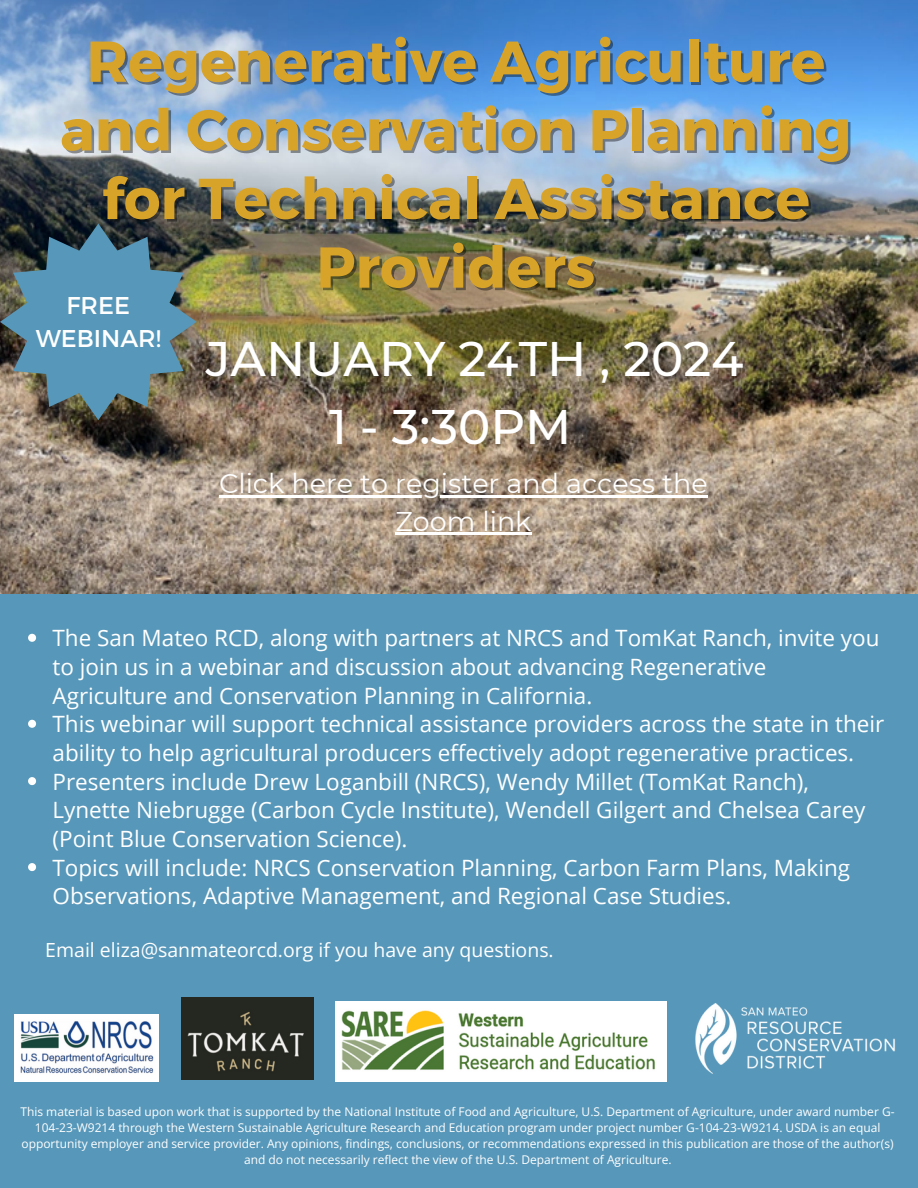
<style>
.page{position:relative;width:918px;height:1188px;background:#5797b9}
.page>*{position:absolute;margin:0;border:0;box-sizing:border-box;transform-origin:0 0}
.t1{font:700 57.45px/68.7px "Montserrat";color:#d8a329;text-align:center}
.t2{font:500 48.45px "Montserrat";color:#fff}
.t3{font:27px/37.2px "Montserrat";color:#fff;text-align:center}
.t4{font:24.3px/33.8px "Montserrat";color:#fff;text-align:center}
.t5{font:22.5px/28.7px "Open Sans";color:#fff}
.t6{font:19.5px "Open Sans";color:#fff}
.t7{font:12px/16px "Open Sans";color:#fff;text-align:center}
</style>
<div class="page">
<img style="left:695px;top:1003px;width:200px;height:71px">
<img style="left:14px;top:1015px;width:144px;height:66px">
<img style="left:182px;top:998px;width:131px;height:82px">
<img style="left:335px;top:1002px;width:331px;height:80px">
<img style="left:0;top:0;width:918px;height:594px">
<svg style="left:0;top:224px;width:197px;height:196px"></svg>
<svg style="left:28px;top:634px;width:8px;height:8px"></svg>
<svg style="left:28px;top:720px;width:8px;height:8px"></svg>
<svg style="left:28px;top:777px;width:8px;height:8px"></svg>
<svg style="left:28px;top:863px;width:8px;height:8px"></svg>
<hr style="left:219px;top:496px;width:489px;height:2px;background:#fff">
<hr style="left:395px;top:533px;width:137px;height:2px;background:#fff">
<p class="t1" style="left:60px;top:24px;width:793px">Regenerative Agriculture and Conservation Planning for Technical Assistance<br>Providers</p>
<p class="t4" style="left:36px;top:287px;width:127px">FREE<br>WEBINAR!</p>
<p class="t2" style="left:206px;top:329px;width:539px">JANUARY 24TH , 2024</p>
<p class="t2" style="left:329px;top:397px;width:244px">1 - 3:30PM</p>
<p class="t3" style="left:219px;top:465px;width:490px">Click here to register and access the<br>Zoom link</p>
<p class="t5" style="left:53px;top:623px;width:829px">The San Mateo RCD, along with partners at NRCS and TomKat Ranch, invite you to join us in a webinar and discussion about advancing Regenerative<br>Agriculture and Conservation Planning in California.</p>
<p class="t5" style="left:53px;top:709px;width:833px">This webinar will support technical assistance providers across the state in their ability to help agricultural producers effectively adopt regenerative practices.</p>
<p class="t5" style="left:53px;top:767px;width:814px">Presenters include Drew Loganbill (NRCS), Wendy Millet (TomKat Ranch),<br>Lynette Niebrugge (Carbon Cycle Institute), Wendell Gilgert and Chelsea Carey (Point Blue Conservation Science).</p>
<p class="t5" style="left:53px;top:853px;width:799px">Topics will include: NRCS Conservation Planning, Carbon Farm Plans, Making<br>Observations, Adaptive Management, and Regional Case Studies.</p>
<p class="t6" style="left:45px;top:937px;width:510px">Email eliza@sanmateorcd.org if you have any questions.</p>
<p class="t7" style="left:20px;top:1103px;width:876px">This material is based upon work that is supported by the National Institute of Food and Agriculture, U.S. Department of Agriculture, under award number G-104-23-W9214 through the Western Sustainable Agriculture Research and Education program under project number G-104-23-W9214. USDA is an equal opportunity employer and service provider. Any opinions, findings, conclusions, or recommendations expressed in this publication are those of the author(s) and do not necessarily reflect the view of the U.S. Department of Agriculture.</p>
</div>
